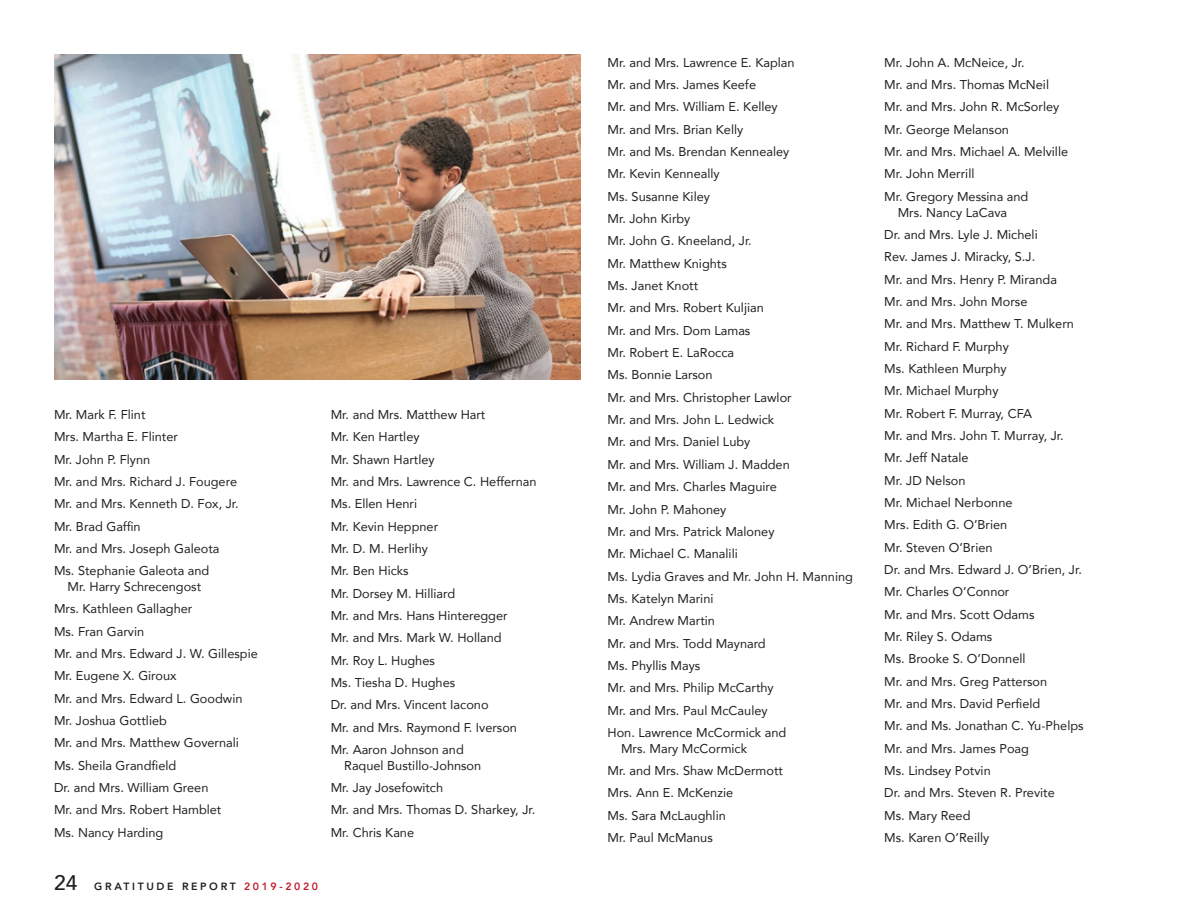
<style>
.page{position:relative;width:1188px;height:918px;background:#fff}
.page>*{position:absolute;margin:0;border:0;box-sizing:border-box;transform-origin:0 0}
.t1{font:500 21px "Avenir";color:#231f20}
.t2{font:12.75px/22.4px "Avenir";color:#231f20}
.t3{font:800 10.5px "Avenir";letter-spacing:.25em;color:#231f20}
.s1{color:#c31f31}
</style>
<div class="page">
<img style="left:54px;top:54px;width:526px;height:325px">
<p class="t2" style="left:54px;top:403px;width:186px">Mr. Mark F. Flint<br>Mrs. Martha E. Flinter<br>Mr. John P. Flynn<br>Mr. and Mrs. Richard J. Fougere<br>Mr. and Mrs. Kenneth D. Fox, Jr.<br>Mr. Brad Gaffin<br>Mr. and Mrs. Joseph Galeota<br>Ms. Stephanie Galeota and</p>
<p class="t2" style="left:54px;top:575px;width:205px;text-indent:14px">Mr. Harry Schrecengost<br>Mrs. Kathleen Gallagher<br>Ms. Fran Garvin<br>Mr. and Mrs. Edward J. W. Gillespie<br>Mr. Eugene X. Giroux<br>Mr. and Mrs. Edward L. Goodwin<br>Mr. Joshua Gottlieb<br>Mr. and Mrs. Matthew Governali<br>Ms. Sheila Grandfield<br>Dr. and Mrs. William Green<br>Mr. and Mrs. Robert Hamblet<br>Ms. Nancy Harding</p>
<p class="t2" style="left:331px;top:403px;width:207px">Mr. and Mrs. Matthew Hart<br>Mr. Ken Hartley<br>Mr. Shawn Hartley<br>Mr. and Mrs. Lawrence C. Heffernan<br>Ms. Ellen Henri<br>Mr. Kevin Heppner<br>Mr. D. M. Herlihy<br>Mr. Ben Hicks<br>Mr. Dorsey M. Hilliard<br>Mr. and Mrs. Hans Hinteregger<br>Mr. and Mrs. Mark W. Holland<br>Mr. Roy L. Hughes<br>Ms. Tiesha D. Hughes<br>Dr. and Mrs. Vincent Iacono<br>Mr. and Mrs. Raymond F. Iverson<br>Mr. Aaron Johnson and</p>
<p class="t2" style="left:331px;top:754px;width:206px;text-indent:14px">Raquel Bustillo-Johnson<br>Mr. Jay Josefowitch<br>Mr. and Mrs. Thomas D. Sharkey, Jr.<br>Mr. Chris Kane</p>
<h1 class="t1" style="left:54px;top:865px;width:25px">24</h1>
<p class="t3" style="left:94px;top:879px;width:225px">GRATITUDE REPORT <span class="s1">2019-2020</span></p>
<p class="t2" style="left:608px;top:51px;width:247px">Mr. and Mrs. Lawrence E. Kaplan<br>Mr. and Mrs. James Keefe<br>Mr. and Mrs. William E. Kelley<br>Mr. and Mrs. Brian Kelly<br>Mr. and Ms. Brendan Kennealey<br>Mr. Kevin Kenneally<br>Ms. Susanne Kiley<br>Mr. John Kirby<br>Mr. John G. Kneeland, Jr.<br>Mr. Matthew Knights<br>Ms. Janet Knott<br>Mr. and Mrs. Robert Kuljian<br>Mr. and Mrs. Dom Lamas<br>Mr. Robert E. LaRocca<br>Ms. Bonnie Larson<br>Mr. and Mrs. Christopher Lawlor<br>Mr. and Mrs. John L. Ledwick<br>Mr. and Mrs. Daniel Luby<br>Mr. and Mrs. William J. Madden<br>Mr. and Mrs. Charles Maguire<br>Mr. John P. Mahoney<br>Mr. and Mrs. Patrick Maloney<br>Mr. Michael C. Manalili<br>Ms. Lydia Graves and Mr. John H. Manning<br>Ms. Katelyn Marini<br>Mr. Andrew Martin<br>Mr. and Mrs. Todd Maynard<br>Ms. Phyllis Mays<br>Mr. and Mrs. Philip McCarthy<br>Mr. and Mrs. Paul McCauley<br>Hon. Lawrence McCormick and</p>
<p class="t2" style="left:608px;top:737px;width:177px;text-indent:14px">Mrs. Mary McCormick<br>Mr. and Mrs. Shaw McDermott<br>Mrs. Ann E. McKenzie<br>Ms. Sara McLaughlin<br>Mr. Paul McManus</p>
<p class="t2" style="left:884px;top:51px;width:185px">Mr. John A. McNeice, Jr.<br>Mr. and Mrs. Thomas McNeil<br>Mr. and Mrs. John R. McSorley<br>Mr. George Melanson<br>Mr. and Mrs. Michael A. Melville<br>Mr. John Merrill<br>Mr. Gregory Messina and</p>
<p class="t2" style="left:884px;top:201px;width:201px;text-indent:14px">Mrs. Nancy LaCava<br>Dr. and Mrs. Lyle J. Micheli<br>Rev. James J. Miracky, S.J.<br>Mr. and Mrs. Henry P. Miranda<br>Mr. and Mrs. John Morse<br>Mr. and Mrs. Matthew T. Mulkern<br>Mr. Richard F. Murphy<br>Ms. Kathleen Murphy<br>Mr. Michael Murphy<br>Mr. Robert F. Murray, CFA<br>Mr. and Mrs. John T. Murray, Jr.<br>Mr. Jeff Natale<br>Mr. JD Nelson<br>Mr. Michael Nerbonne<br>Mrs. Edith G. O’Brien<br>Mr. Steven O’Brien<br>Dr. and Mrs. Edward J. O’Brien, Jr.<br>Mr. Charles O’Connor<br>Mr. and Mrs. Scott Odams<br>Mr. Riley S. Odams<br>Ms. Brooke S. O’Donnell<br>Mr. and Mrs. Greg Patterson<br>Mr. and Mrs. David Perfield<br>Mr. and Ms. Jonathan C. Yu-Phelps<br>Mr. and Mrs. James Poag<br>Ms. Lindsey Potvin<br>Dr. and Mrs. Steven R. Previte<br>Ms. Mary Reed<br>Ms. Karen O’Reilly</p>
</div>
